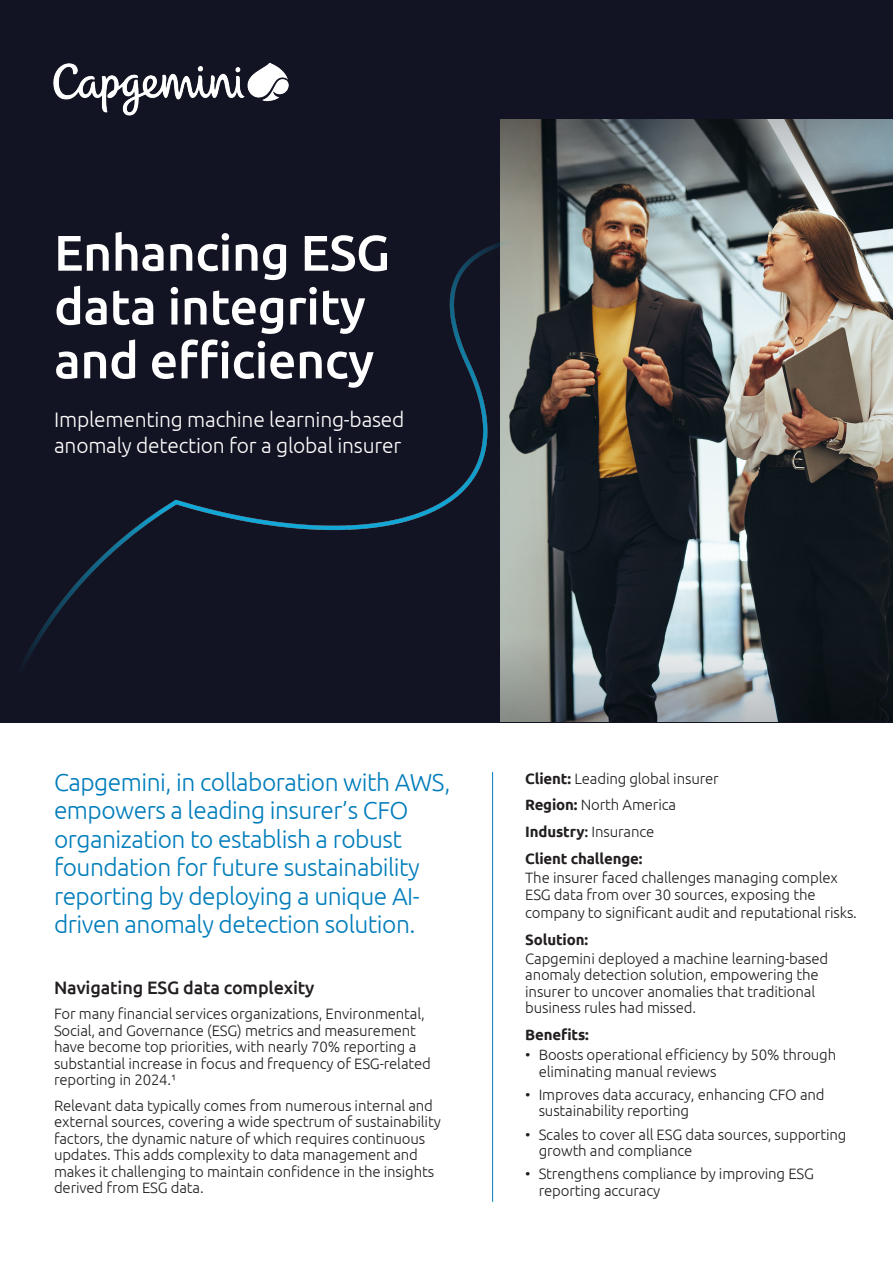
<style>
.page{position:relative;width:893px;height:1263px;background:#fff}
.page>*{position:absolute;margin:0;border:0;box-sizing:border-box;transform-origin:0 0}
.t1{font:500 50.1px/53.8px "Ubuntu";letter-spacing:-.01em;color:#fff}
.t2{font:300 24.6px/28.5px "Ubuntu";letter-spacing:-.02em;color:#007dbb}
.t3{font:300 21px/25.2px "Ubuntu";letter-spacing:-.01em;color:#fff}
.t4{font:500 18px "Ubuntu";letter-spacing:-.01em;color:#231f20}
.t5{font:300 15px/16.5px "Ubuntu";letter-spacing:-.01em;color:#231f20}
.t6{font:700 15px "Ubuntu";letter-spacing:-.01em;color:#231f20}
.s1{font-weight:700}
.s2{font-weight:500}
</style>
<div class="page">
<div style="left:0;top:0;width:893px;height:722px;background:#121423"></div>
<img style="left:53px;top:62px;width:236px;height:54px">
<img style="left:626px;top:234px;width:267px;height:373px">
<svg style="left:500px;top:119px;width:393px;height:115px"></svg>
<svg style="left:500px;top:607px;width:393px;height:114px"></svg>
<hr style="left:492px;top:772px;width:1px;height:430px;background:#007dbb">
<img style="left:24px;top:234px;width:602px;height:453px">
<p class="t1" style="left:54px;top:224px;width:337px">Enhancing ESG data integrity and efficiency</p>
<p class="t3" style="left:54px;top:407px;width:352px">Implementing machine learning-based anomaly detection for a global insurer</p>
<p class="t2" style="left:54px;top:767px;width:398px">Capgemini, in collaboration with AWS, empowers a leading insurer’s CFO organization to establish a robust foundation for future sustainability reporting by deploying a unique AI&shy;driven anomaly detection solution.</p>
<p class="t4" style="left:54px;top:976px;width:262px">Navigating ESG data complexity</p>
<p class="t5" style="left:54px;top:1005px;width:378px">For many financial services organizations, Environmental, Social, and Governance (ESG) metrics and measurement have become top priorities, with nearly 70% reporting a substantial increase in focus and frequency of ESG-related reporting in 2024.¹</p>
<p class="t5" style="left:54px;top:1096px;width:388px">Relevant data typically comes from numerous internal and external sources, covering a wide spectrum of sustainability factors, the dynamic nature of which requires continuous updates. This adds complexity to data management and makes it challenging to maintain confidence in the insights derived from ESG data.</p>
<p class="t5" style="left:525px;top:769px;width:195px"><span class="s1">Client:</span> Leading global insurer</p>
<p class="t5" style="left:525px;top:796px;width:152px"><span class="s1">Region:</span> North America</p>
<p class="t5" style="left:525px;top:823px;width:131px"><span class="s1">Industry</span><span class="s2">:</span> Insurance</p>
<p class="t6" style="left:525px;top:850px;width:119px">Client challenge:</p>
<p class="t5" style="left:525px;top:869px;width:314px">The insurer faced challenges managing complex<br>ESG data from over 30 sources, exposing the</p>
<p class="t5" style="left:525px;top:904px;width:333px">company to significant audit and reputational risks.</p>
<p class="t6" style="left:525px;top:930px;width:64px">Solution:</p>
<p class="t5" style="left:525px;top:949px;width:305px">Capgemini deployed a machine learning-based anomaly detection solution, empowering the insurer to uncover anomalies that traditional business rules had missed.</p>
<p class="t6" style="left:525px;top:1025px;width:65px">Benefits:</p>
<p class="t5" style="left:539px;top:1046px;width:299px;text-indent:-14px">• Boosts operational efficiency by 50% through eliminating manual reviews</p>
<p class="t5" style="left:539px;top:1086px;width:287px;text-indent:-14px">• Improves data accuracy, enhancing CFO and sustainability reporting</p>
<p class="t5" style="left:539px;top:1125px;width:309px;text-indent:-14px">• Scales to cover all ESG data sources, supporting growth and compliance</p>
<p class="t5" style="left:539px;top:1165px;width:277px;text-indent:-14px">• Strengthens compliance by improving ESG reporting accuracy</p>
</div>
